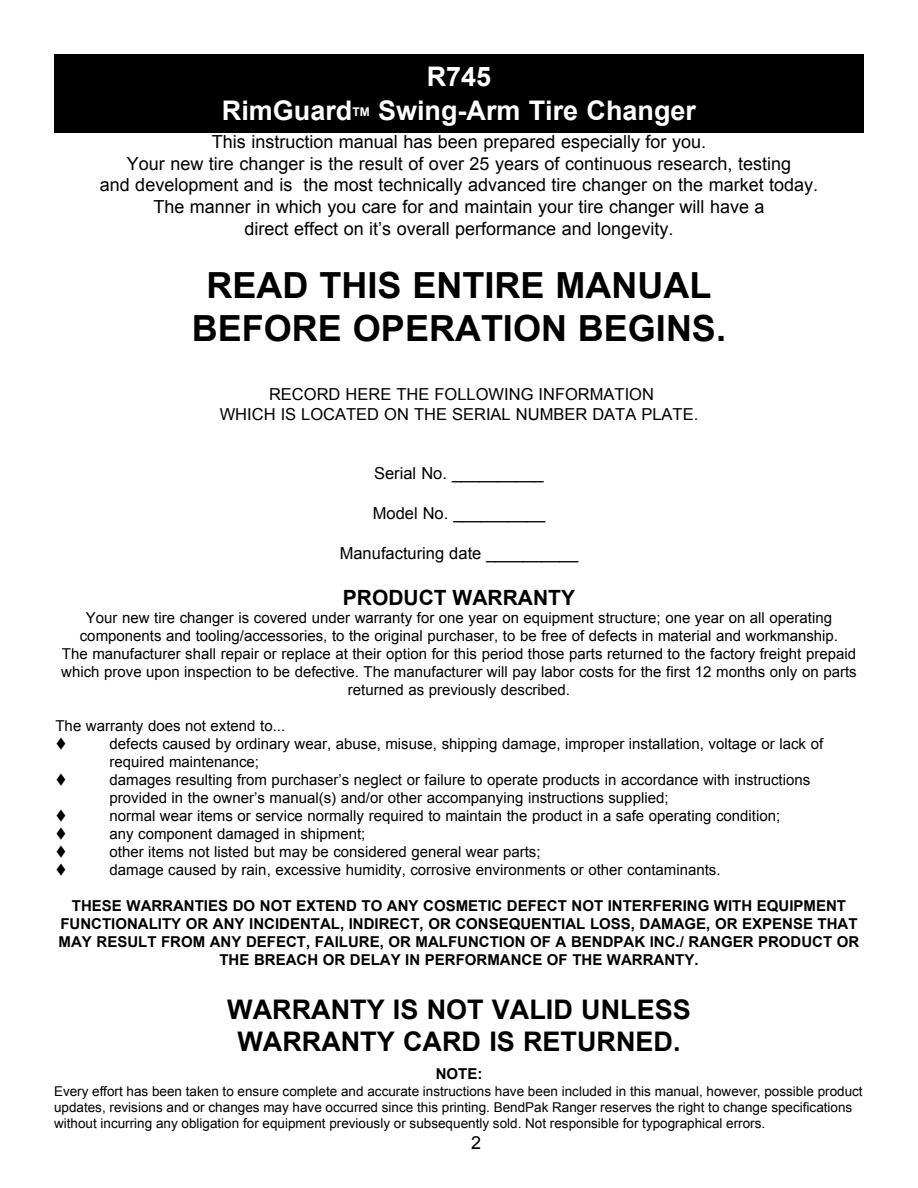
<style>
.page{position:relative;width:918px;height:1188px;background:#fff}
.page>*{position:absolute;margin:0;border:0;box-sizing:border-box;transform-origin:0 0}
.t1{font:700 36px/43.2px "Arial";color:#000;text-align:center}
.t2{font:700 27px/32.4px "Arial";color:#000;text-align:center}
.t3{font:700 27px "Arial";color:#fff}
.t4{font:700 21px "Arial";color:#000}
.t5{font:18px/21.6px "Arial";color:#000;text-align:center}
.t6{font:16.5px/19.8px "Arial";color:#000;text-align:center}
.t7{font:15px/18px "Arial";color:#000}
.t8{font:700 15px/18px "Arial";color:#000;text-align:center}
.t9{font:13.5px/16.2px "Arial";color:#000}
.t10{font:700 12px "Arial";color:#fff}
</style>
<div class="page">
<div style="left:54px;top:54px;width:810px;height:79px;background:#000"></div>
<h2 class="t3" style="left:427px;top:59px;width:66px">R745</h2>
<h2 class="t3" style="left:222px;top:93px;width:132px">RimGuard</h2>
<p class="t10" style="left:352px;top:104px;width:19px">TM</p>
<h2 class="t3" style="left:378px;top:93px;width:320px">Swing-Arm Tire Changer</h2>
<p class="t5" style="left:100px;top:131px;width:720px">This instruction manual has been prepared especially for you.<br>Your new tire changer is the result of over 25 years of continuous research, testing<br>and development and is the most technically advanced tire changer on the market today.<br>The manner in which you care for and maintain your tire changer will have a<br>direct effect on it’s overall performance and longevity.</p>
<h1 class="t1" style="left:192px;top:265px;width:536px">READ THIS ENTIRE MANUAL<br>BEFORE OPERATION BEGINS.</h1>
<p class="t6" style="left:220px;top:385px;width:480px">RECORD HERE THE FOLLOWING INFORMATION<br>WHICH IS LOCATED ON THE SERIAL NUMBER DATA PLATE.</p>
<p class="t6" style="left:374px;top:464px;width:171px">Serial No. __________</p>
<p class="t6" style="left:373px;top:503px;width:174px">Model No. __________</p>
<p class="t6" style="left:340px;top:543px;width:240px">Manufacturing date __________</p>
<h3 class="t4" style="left:343px;top:583px;width:234px">PRODUCT WARRANTY</h3>
<p class="t7" style="left:61px;top:608px;width:797px;text-align:center">Your new tire changer is covered under warranty for one year on equipment structure; one year on all operating components and tooling/accessories, to the original purchaser, to be free of defects in material and workmanship.<br>The manufacturer shall repair or replace at their option for this period those parts returned to the factory freight prepaid which prove upon inspection to be defective. The manufacturer will pay labor costs for the first 12 months only on parts returned as previously described.</p>
<p class="t7" style="left:55px;top:716px;width:231px">The warranty does not extend to...</p>
<p class="t7" style="left:109px;top:734px;width:715px">defects caused by ordinary wear, abuse, misuse, shipping damage, improper installation, voltage or lack of required maintenance;</p>
<p class="t7" style="left:109px;top:770px;width:702px">damages resulting from purchaser’s neglect or failure to operate products in accordance with instructions provided in the owner’s manual(s) and/or other accompanying instructions supplied;</p>
<p class="t7" style="left:109px;top:806px;width:672px">normal wear items or service normally required to maintain the product in a safe operating condition;</p>
<p class="t7" style="left:109px;top:824px;width:257px">any component damaged in shipment;</p>
<p class="t7" style="left:109px;top:842px;width:433px">other items not listed but may be considered general wear parts;</p>
<p class="t7" style="left:109px;top:860px;width:613px">damage caused by rain, excessive humidity, corrosive environments or other contaminants.</p>
<p class="t8" style="left:59px;top:897px;width:802px">THESE WARRANTIES DO NOT EXTEND TO ANY COSMETIC DEFECT NOT INTERFERING WITH EQUIPMENT FUNCTIONALITY OR ANY INCIDENTAL, INDIRECT, OR CONSEQUENTIAL LOSS, DAMAGE, OR EXPENSE THAT MAY RESULT FROM ANY DEFECT, FAILURE, OR MALFUNCTION OF A BENDPAK INC./ RANGER PRODUCT OR THE BREACH OR DELAY IN PERFORMANCE OF THE WARRANTY.</p>
<h2 class="t2" style="left:227px;top:994px;width:465px">WARRANTY IS NOT VALID UNLESS<br>WARRANTY CARD IS RETURNED.</h2>
<p class="t8" style="left:436px;top:1066px;width:48px">NOTE:</p>
<p class="t9" style="left:54px;top:1083px;width:810px">Every effort has been taken to ensure complete and accurate instructions have been included in this manual, however, possible product updates, revisions and or changes may have occurred since this printing. BendPak Ranger reserves the right to change specifications without incurring any obligation for equipment previously or subsequently sold. Not responsible for typographical errors.</p>
<p class="t5" style="left:471px;top:1132px;width:12px">2</p>
</div>
